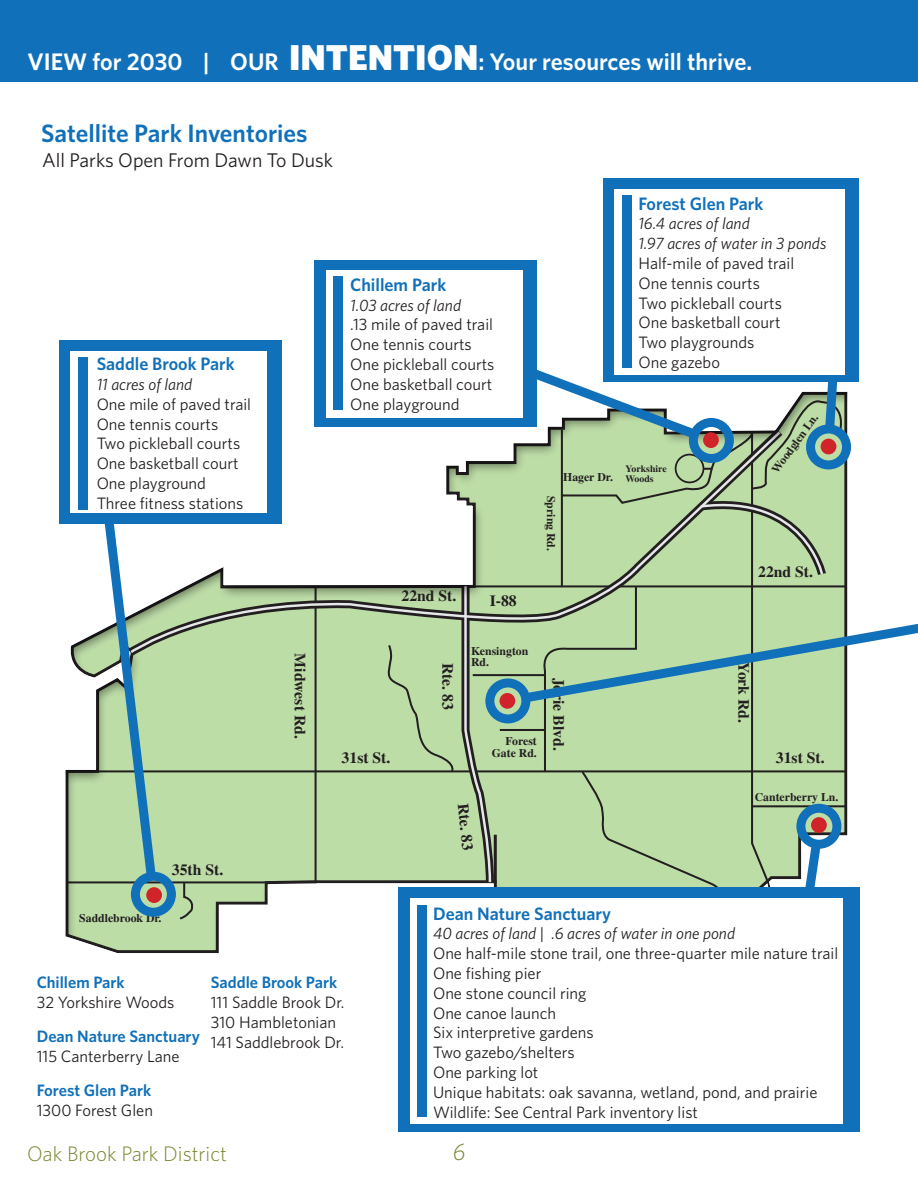
<style>
.page{position:relative;width:918px;height:1188px;background:#fff}
.page>*{position:absolute;margin:0;border:0;box-sizing:border-box;transform-origin:0 0}
.t1{font:600 25.2px "Whitney";color:#1070b9}
.t2{font:600 24px "Whitney";color:#fff}
.t3{font:italic 300 24px "Whitney";color:#76842c}
.t4{font:300 21px "Whitney";color:#76842c}
.t5{font:19.8px "Whitney";color:#231f20}
.t6{font:600 18px "Whitney";color:#1070b9}
.heading_3{font:16.5px "Whitney";color:#231f20}
.t7{font:italic 16.5px "Whitney";color:#231f20}
.heading_3-2{font:600 16.5px "Whitney";color:#1070b9}
.t8{font:700 15.75px "Times";color:#231f20}
.t9{font:700 11.7px "Times";color:#231f20}
.t10{font:700 9.75px "Times";color:#231f20}
.s1{font-weight:900;font-size:36px}
</style>
<div class="page">
<div style="left:0;top:0;width:918px;height:82px;background:#1070b9"></div>
<div style="left:27px;top:342px;width:834px;height:618px;background:#231f20;opacity:.5"></div>
<svg style="left:79px;top:524px;width:82px;height:362px"></svg>
<div style="left:131px;top:872px;width:45px;height:45px;border:9px solid #1070b9;border-radius:50%"></div>
<div style="left:146px;top:887px;width:16px;height:16px;background:#d1232a;border-radius:50%"></div>
<div style="left:59px;top:341px;width:222px;height:183px;background:#1070b9"></div>
<div style="left:71px;top:351px;width:196px;height:162px;background:#fff"></div>
<div style="left:78px;top:357px;width:9px;height:153px;background:#1070b9"></div>
<div style="left:314px;top:260px;width:222px;height:166px;background:#1070b9"></div>
<div style="left:326px;top:270px;width:196px;height:148px;background:#fff"></div>
<div style="left:333px;top:276px;width:9px;height:134px;background:#1070b9"></div>
<div style="left:603px;top:179px;width:256px;height:203px;background:#1070b9"></div>
<div style="left:615px;top:189px;width:230px;height:185px;background:#fff"></div>
<div style="left:622px;top:195px;width:9px;height:173px;background:#1070b9"></div>
<svg style="left:386px;top:327px;width:532px;height:633px"></svg>
<div style="left:485px;top:678px;width:45px;height:45px;border:9px solid #1070b9;border-radius:50%"></div>
<div style="left:499px;top:693px;width:16px;height:16px;background:#d1232a;border-radius:50%"></div>
<div style="left:398px;top:887px;width:462px;height:244px;background:#1070b9"></div>
<div style="left:410px;top:898px;width:432px;height:226px;background:#fff"></div>
<div style="left:417px;top:905px;width:10px;height:212px;background:#1070b9"></div>
<p class="t2" style="left:27px;top:45px;width:726px">VIEW for 2030 | OUR <span class="s1">INTENTION</span>: Your resources will thrive.</p>
<p class="t1" style="left:41px;top:117px;width:268px">Satellite Park Inventories</p>
<p class="t5" style="left:42px;top:147px;width:293px">All Parks Open From Dawn To Dusk</p>
<p class="t6" style="left:97px;top:352px;width:140px">Saddle Brook Park</p>
<p class="t7" style="left:97px;top:373px;width:97px">11 acres of land</p>
<p class="heading_3" style="left:97px;top:393px;width:156px">One mile of paved trail</p>
<p class="heading_3" style="left:97px;top:413px;width:123px">One tennis courts</p>
<p class="heading_3" style="left:97px;top:433px;width:145px">Two pickleball courts</p>
<p class="heading_3" style="left:97px;top:452px;width:144px">One basketball court</p>
<p class="heading_3" style="left:97px;top:472px;width:111px">One playground</p>
<p class="heading_3" style="left:97px;top:492px;width:148px">Three fitness stations</p>
<p class="t6" style="left:350px;top:273px;width:97px">Chillem Park</p>
<p class="t7" style="left:350px;top:294px;width:112px">1.03 acres of land</p>
<p class="heading_3" style="left:350px;top:314px;width:144px">.13 mile of paved trail</p>
<p class="heading_3" style="left:350px;top:334px;width:123px">One tennis courts</p>
<p class="heading_3" style="left:350px;top:353px;width:146px">One pickleball courts</p>
<p class="heading_3" style="left:350px;top:373px;width:144px">One basketball court</p>
<p class="heading_3" style="left:350px;top:393px;width:111px">One playground</p>
<p class="t8" style="left:402px;top:586px;width:56px">22nd St.</p>
<p class="t8" style="left:490px;top:591px;width:28px">I-88</p>
<p class="t6" style="left:638px;top:191px;width:126px">Forest Glen Park</p>
<p class="t7" style="left:638px;top:213px;width:113px">16.4 acres of land</p>
<p class="t7" style="left:638px;top:233px;width:189px">1.97 acres of water in 3 ponds</p>
<p class="heading_3" style="left:638px;top:252px;width:157px">Half-mile of paved trail</p>
<p class="heading_3" style="left:638px;top:272px;width:123px">One tennis courts</p>
<p class="heading_3" style="left:638px;top:292px;width:145px">Two pickleball courts</p>
<p class="heading_3" style="left:638px;top:312px;width:144px">One basketball court</p>
<p class="heading_3" style="left:638px;top:332px;width:117px">Two playgrounds</p>
<p class="heading_3" style="left:638px;top:351px;width:83px">One gazebo</p>
<p class="t9" style="left:558px;top:496px;width:56px;rotate:90deg">Spring Rd.</p>
<p class="t10" style="left:626px;top:463px;width:43px">Yorkshire</p>
<p class="t9" style="left:563px;top:470px;width:51px">Hager Dr.</p>
<p class="t10" style="left:626px;top:473px;width:30px">Woods</p>
<p class="t9" style="left:769px;top:468px;width:72px;rotate:-54deg">Woodglen Ln.</p>
<p class="t8" style="left:758px;top:563px;width:56px">22nd St.</p>
<p class="t8" style="left:172px;top:860px;width:53px">35th St.</p>
<p class="t8" style="left:309px;top:653px;width:87px;rotate:90deg">Midwest Rd.</p>
<p class="t8" style="left:342px;top:748px;width:50px">31st St.</p>
<p class="t9" style="left:471px;top:644px;width:59px">Kensington</p>
<p class="t9" style="left:471px;top:655px;width:19px">Rd.</p>
<p class="t8" style="left:457px;top:663px;width:49px;rotate:90deg">Rte. 83</p>
<p class="t8" style="left:753px;top:662px;width:62px;rotate:90deg">York Rd.</p>
<p class="t8" style="left:568px;top:678px;width:74px;rotate:90deg">Jorie Blvd.</p>
<p class="t9" style="left:505px;top:735px;width:33px">Forest</p>
<p class="t9" style="left:492px;top:746px;width:47px">Gate Rd.</p>
<p class="t8" style="left:776px;top:749px;width:50px">31st St.</p>
<p class="t8" style="left:473px;top:802px;width:49px;rotate:84deg">Rte. 83</p>
<p class="t9" style="left:755px;top:790px;width:85px">Canterberry Ln.</p>
<p class="t9" style="left:79px;top:911px;width:84px">Saddlebrook Dr.</p>
<p class="heading_3-2" style="left:37px;top:971px;width:89px">Chillem Park</p>
<p class="heading_3" style="left:37px;top:991px;width:139px">32 Yorkshire Woods</p>
<p class="heading_3-2" style="left:37px;top:1025px;width:165px">Dean Nature Sanctuary</p>
<p class="heading_3" style="left:37px;top:1045px;width:144px">115 Canterberry Lane</p>
<p class="heading_3-2" style="left:37px;top:1079px;width:116px">Forest Glen Park</p>
<p class="heading_3" style="left:37px;top:1099px;width:118px">1300 Forest Glen</p>
<p class="heading_3-2" style="left:211px;top:971px;width:128px">Saddle Brook Park</p>
<p class="heading_3" style="left:211px;top:991px;width:135px">111 Saddle Brook Dr.</p>
<p class="heading_3" style="left:211px;top:1011px;width:127px">310 Hambletonian</p>
<p class="heading_3" style="left:211px;top:1031px;width:135px">141 Saddlebrook Dr.</p>
<p class="t6" style="left:433px;top:901px;width:180px">Dean Nature Sanctuary</p>
<p class="t7" style="left:433px;top:923px;width:304px">40 acres of land | .6 acres of water in one pond</p>
<p class="heading_3" style="left:433px;top:943px;width:407px">One half-mile stone trail, one three-quarter mile nature trail</p>
<p class="heading_3" style="left:433px;top:962px;width:110px">One fishing pier</p>
<p class="heading_3" style="left:433px;top:982px;width:155px">One stone council ring</p>
<p class="heading_3" style="left:433px;top:1002px;width:125px">One canoe launch</p>
<p class="heading_3" style="left:433px;top:1022px;width:162px">Six interpretive gardens</p>
<p class="heading_3" style="left:433px;top:1042px;width:143px">Two gazebo/shelters</p>
<p class="heading_3" style="left:433px;top:1061px;width:107px">One parking lot</p>
<p class="heading_3" style="left:433px;top:1081px;width:386px">Unique habitats: oak savanna, wetland, pond, and prairie</p>
<p class="heading_3" style="left:433px;top:1101px;width:266px">Wildlife: See Central Park inventory list</p>
<p class="t4" style="left:27px;top:1140px;width:201px">Oak Brook Park District</p>
<h2 class="t3" style="left:453px;top:1135px;width:14px">6</h2>
</div>
